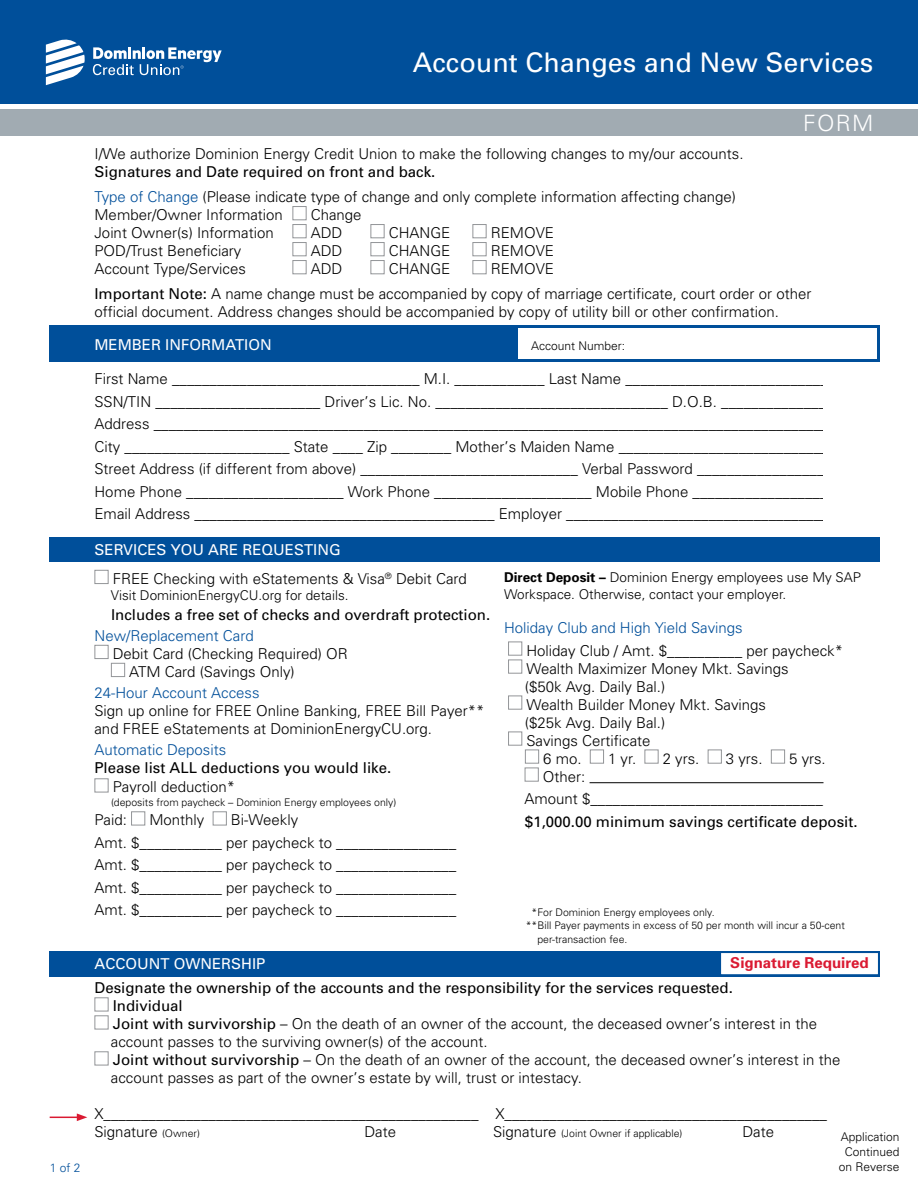
<style>
.page{position:relative;width:918px;height:1188px;background:#fff}
.page>*{position:absolute;margin:0;border:0;box-sizing:border-box;transform-origin:0 0}
.t1{font:27px "Univers";color:#fff}
.t2{font:300 22.5px "Univers";color:#fff}
.t3{font:300 15px/18px "Univers";color:#000}
.t4{font:15px "Univers";color:#000}
.t5{font:300 15px "Univers";color:#004f9a}
.t6{font:15px "Univers";color:#fff}
.t7{font:700 15px "Univers";color:#da1a32}
.t8{font:300 13.5px/16.5px "Univers";color:#000}
.t9{font:300 12px/15px "Univers";color:#000;text-align:center}
.t10{font:300 12px "Univers";color:#004f9a}
.t11{font:300 10.5px "Univers";color:#000}
.s1{color:#004f9a}
.s2{font-weight:400}
.s3{font-weight:700}
.s4{font-size:10.5px}
.s5{font-size:15px}
</style>
<div class="page">
<div style="left:0;top:110px;width:918px;height:26px;background:#a1abb2"></div>
<div style="left:0;top:0;width:918px;height:103px;background:#004f9a"></div>
<svg style="left:46px;top:39px;width:39px;height:46px"></svg>
<svg style="left:93px;top:47px;width:129px;height:28px"></svg>
<hr style="left:590px;top:782px;width:233px;height:1px;background:#000">
<svg style="left:292px;top:206px;width:15px;height:69px"></svg>
<svg style="left:370px;top:224px;width:15px;height:51px"></svg>
<svg style="left:472px;top:224px;width:15px;height:51px"></svg>
<div style="left:49px;top:326px;width:830px;height:36px;background:#004f9a"></div>
<div style="left:519px;top:329px;width:358px;height:30px;background:#fff"></div>
<div style="left:49px;top:538px;width:830px;height:24px;background:#004f9a"></div>
<div style="left:94px;top:570px;width:15px;height:14px;border:1px solid #939598"></div>
<div style="left:94px;top:645px;width:15px;height:14px;border:1px solid #939598"></div>
<div style="left:111px;top:663px;width:14px;height:14px;border:1px solid #939598"></div>
<div style="left:94px;top:778px;width:15px;height:14px;border:1px solid #939598"></div>
<div style="left:131px;top:811px;width:14px;height:14px;border:1px solid #939598"></div>
<div style="left:213px;top:811px;width:14px;height:14px;border:1px solid #939598"></div>
<svg style="left:508px;top:641px;width:31px;height:141px"></svg>
<div style="left:590px;top:750px;width:14px;height:14px;border:1px solid #939598"></div>
<div style="left:645px;top:750px;width:14px;height:14px;border:1px solid #939598"></div>
<div style="left:708px;top:750px;width:14px;height:14px;border:1px solid #939598"></div>
<div style="left:771px;top:750px;width:14px;height:14px;border:1px solid #939598"></div>
<div style="left:49px;top:951px;width:830px;height:25px;background:#004f9a"></div>
<div style="left:720px;top:952px;width:159px;height:24px;background:#fff;border:2px solid #004f9a"></div>
<svg style="left:94px;top:997px;width:15px;height:69px"></svg>
<svg style="left:50px;top:1113px;width:37px;height:8px"></svg>
<p class="t1" style="left:413px;top:46px;width:462px">Account Changes and New Services</p>
<p class="t3" style="left:94px;top:145px;width:651px">I/We authorize Dominion Energy Credit Union to make the following changes to my/our accounts.</p>
<p class="t4" style="left:94px;top:163px;width:342px">Signatures and Date required on front and back.</p>
<p class="t3" style="left:94px;top:187px;width:643px"><span class="s1">Type of Change</span> (Please indicate type of change and only complete information affecting change)<br>Member/Owner Information</p>
<p class="t3" style="left:311px;top:205px;width:52px">Change</p>
<p class="t2" style="left:803px;top:110px;width:72px">FORM</p>
<p class="t3" style="left:94px;top:223px;width:181px">Joint Owner(s) Information</p>
<p class="t3" style="left:311px;top:223px;width:33px">ADD</p>
<p class="t3" style="left:389px;top:223px;width:63px">CHANGE</p>
<p class="t3" style="left:491px;top:223px;width:65px">REMOVE</p>
<p class="t3" style="left:94px;top:241px;width:148px">POD/Trust Beneficiary</p>
<p class="t3" style="left:311px;top:241px;width:33px">ADD</p>
<p class="t3" style="left:389px;top:241px;width:63px">CHANGE</p>
<p class="t3" style="left:491px;top:241px;width:65px">REMOVE</p>
<p class="t3" style="left:94px;top:259px;width:153px">Account Type/Services</p>
<p class="t3" style="left:311px;top:259px;width:33px">ADD</p>
<p class="t3" style="left:389px;top:259px;width:63px">CHANGE</p>
<p class="t3" style="left:491px;top:259px;width:65px">REMOVE</p>
<p class="t3" style="left:94px;top:284px;width:718px"><span class="s2">Important Note:</span> A name change must be accompanied by copy of marriage certificate, court order or other official document. Address changes should be accompanied by copy of utility bill or other confirmation.</p>
<p class="t6" style="left:94px;top:335px;width:179px">MEMBER INFORMATION</p>
<p class="t9" style="left:531px;top:338px;width:96px">Account Number:</p>
<p class="t3" style="left:94px;top:367px;width:750px;line-height:22.5px">First Name _________________________________ M.I. ____________ Last Name ____________________________ SSN/TIN ______________________ Driver’s Lic. No. _______________________________ D.O.B. ________________ Address __________________________________________________________________________________________ City ______________________ State ____ Zip ________ Mother’s Maiden Name ____________________________ Street Address (if different from above) _____________________________ Verbal Password ___________________ Home Phone _____________________ Work Phone _____________________ Mobile Phone ____________________ Email Address ________________________________________ Employer ___________________________________</p>
<p class="t6" style="left:94px;top:541px;width:248px">SERVICES YOU ARE REQUESTING</p>
<p class="t3" style="left:113px;top:569px;width:356px">FREE Checking with eStatements &amp; Visa<sup>®</sup> Debit Card</p>
<p class="t8" style="left:111px;top:587px;width:239px">Visit DominionEnergyCU.org for details.</p>
<p class="t4" style="left:111px;top:605px;width:381px">Includes a free set of checks and overdraft protection.</p>
<p class="t5" style="left:95px;top:627px;width:161px">New/Replacement Card</p>
<p class="t3" style="left:113px;top:644px;width:237px">Debit Card (Checking Required) OR</p>
<p class="t3" style="left:129px;top:662px;width:167px">ATM Card (Savings Only)</p>
<p class="t5" style="left:94px;top:684px;width:167px">24-Hour Account Access</p>
<p class="t3" style="left:94px;top:701px;width:392px">Sign up online for FREE Online Banking, FREE Bill Payer** and FREE eStatements at DominionEnergyCU.org.</p>
<p class="t5" style="left:94px;top:741px;width:133px">Automatic Deposits</p>
<p class="t4" style="left:94px;top:758px;width:298px">Please list ALL deductions you would like.</p>
<p class="t3" style="left:113px;top:778px;width:124px">Payroll deduction*</p>
<p class="t11" style="left:111px;top:796px;width:287px">(deposits from paycheck – Dominion Energy employees only)</p>
<p class="t3" style="left:94px;top:811px;width:34px">Paid:</p>
<p class="t3" style="left:149px;top:811px;width:57px">Monthly</p>
<p class="t8" style="left:504px;top:569px;width:359px"><span class="s3">Direct Deposit –</span> Dominion Energy employees use My SAP<br>Workspace. Otherwise, contact your employer.</p>
<p class="t5" style="left:504px;top:619px;width:240px">Holiday Club and High Yield Savings</p>
<p class="t3" style="left:526px;top:641px;width:318px">Holiday Club / Amt. $__________ per paycheck*<br>Wealth Maximizer Money Mkt. Savings</p>
<p class="t3" style="left:525px;top:677px;width:142px">($50k Avg. Daily Bal.)</p>
<p class="t3" style="left:526px;top:695px;width:241px">Wealth Builder Money Mkt. Savings</p>
<p class="t3" style="left:525px;top:713px;width:142px">($25k Avg. Daily Bal.)</p>
<p class="t3" style="left:526px;top:731px;width:126px">Savings Certificate</p>
<p class="t3" style="left:543px;top:749px;width:40px">6 mo.</p>
<p class="t3" style="left:608px;top:749px;width:30px">1 yr.</p>
<p class="t3" style="left:663px;top:749px;width:38px">2 yrs.</p>
<p class="t3" style="left:726px;top:749px;width:38px">3 yrs.</p>
<p class="t3" style="left:789px;top:749px;width:38px">5 yrs.</p>
<p class="t3" style="left:543px;top:767px;width:44px">Other:</p>
<p class="t3" style="left:525px;top:789px;width:300px">Amount $_______________________________</p>
<p class="t4" style="left:525px;top:812px;width:334px">$1,000.00 minimum savings certificate deposit.</p>
<p class="t3" style="left:95px;top:808px;width:363px;line-height:22.5px;text-indent:136px">Bi-Weekly<br>Amt. $___________ per paycheck to ________________ Amt. $___________ per paycheck to ________________ Amt. $___________ per paycheck to ________________ Amt. $___________ per paycheck to ________________</p>
<p class="t11" style="left:532px;top:906px;width:185px">*For Dominion Energy employees only.</p>
<p class="t11" style="left:526px;top:919px;width:321px">**Bill Payer payments in excess of 50 per month will incur a 50-cent</p>
<p class="t11" style="left:537px;top:933px;width:92px">per-transaction fee.</p>
<p class="t6" style="left:95px;top:955px;width:172px">ACCOUNT OWNERSHIP</p>
<p class="t7" style="left:730px;top:953px;width:140px">Signature Required</p>
<p class="t3" style="left:111px;top:979px;width:731px;text-indent:-16px"><span class="s2">Designate the ownership of the accounts and the responsibility for the services requested.<br>Individual<br>Joint with survivorship</span> – On the death of an owner of the account, the deceased owner’s interest in the account passes to the surviving owner(s) of the account.<br><span class="s2">Joint without survivorship</span> – On the death of an owner of the account, the deceased owner’s interest in the account passes as part of the owner’s estate by will, trust or intestacy.</p>
<p class="t3" style="left:94px;top:1105px;width:734px">X__________________________________________________ X___________________________________________<br>Signature <span class="s4">(Owner)</span></p>
<p class="t3" style="left:364px;top:1123px;width:33px">Date</p>
<p class="t11" style="left:493px;top:1127px;width:191px"><span class="s5">Signature</span> (Joint Owner if applicable)</p>
<p class="t3" style="left:742px;top:1123px;width:33px">Date</p>
<p class="t9" style="left:841px;top:1129px;width:60px">Application<br>Continued</p>
<p class="t10" style="left:50px;top:1161px;width:32px">1 of 2</p>
<p class="t9" style="left:839px;top:1159px;width:62px">on Reverse</p>
</div>
